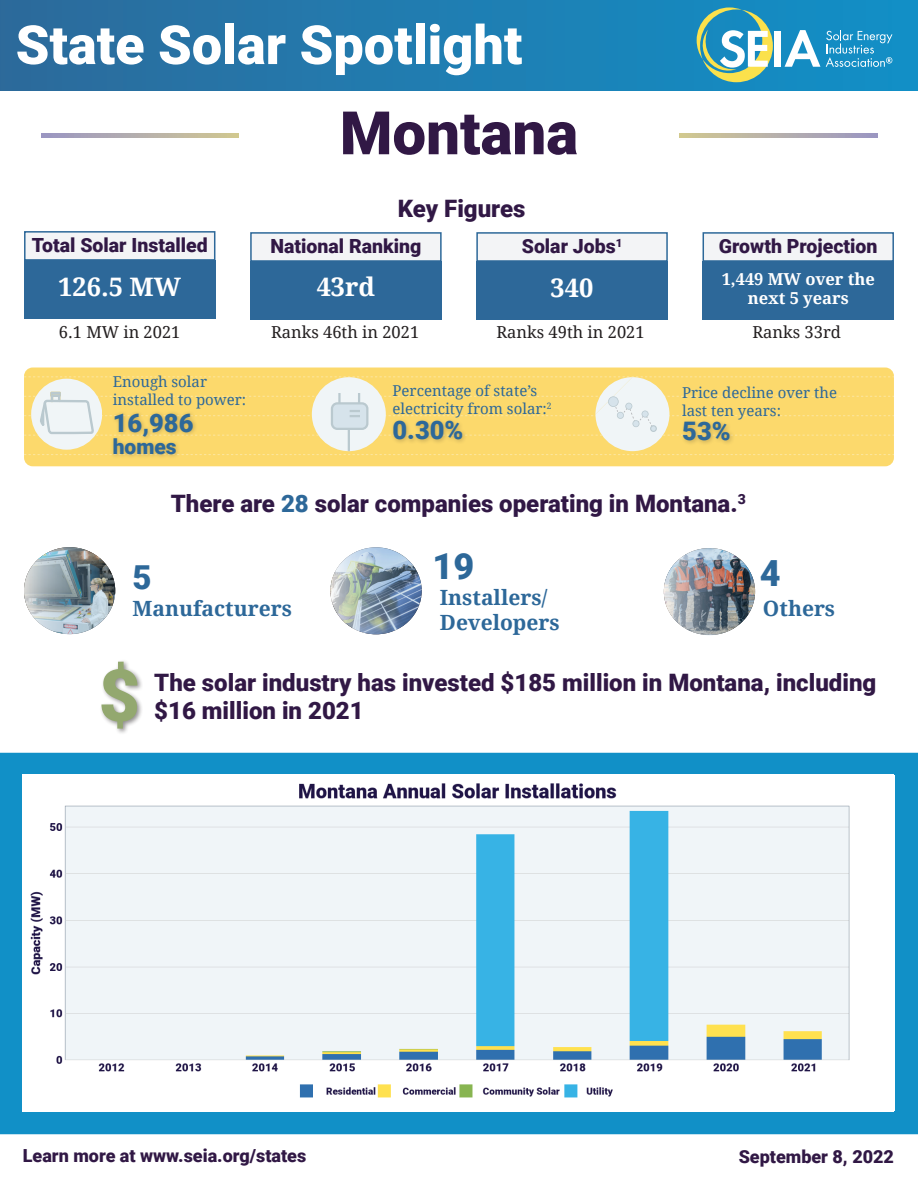
<style>
.page{position:relative;width:918px;height:1188px;background:#fff}
.page>*{position:absolute;margin:0;border:0;box-sizing:border-box;transform-origin:0 0}
.t1{font:900 72px "Roboto";color:#93a86f}
.t2{font:900 60px "Roboto";color:#311845}
.t3{font:900 54px "Roboto";color:#fff}
.t4{font:900 36px "Roboto";color:#2d6899}
.t5{font:900 33px "Roboto";color:#2d6899}
.t6{font:700 25.5px "Droid Serif";color:#fff}
.t7{font:900 25.5px "Roboto";color:#2d6899}
.t8{font:900 24px/28.8px "Roboto";color:#311845}
.t9{font:700 21px/25.2px "Droid Serif";color:#2d6899}
.t10{font:900 21px "Roboto";color:#2d6899}
.t11{font:900 19.5px "Roboto";color:#311845}
.t12{font:900 18px "Roboto";color:#311845}
.t13{font:16.5px "Droid Serif";color:#231f20}
.t14{font:700 16.5px/19.8px "Droid Serif";color:#fff;text-align:center}
.t15{font:15px/18px "Droid Serif";color:#2d6899}
.s1{color:#2d6899}
</style>
<div class="page">
<img style="left:664px;top:548px;width:91px;height:87px">
<img style="left:333px;top:547px;width:89px;height:87px">
<img style="left:24px;top:547px;width:91px;height:87px">
<div style="left:0;top:753px;width:918px;height:381px;background:#1190c7"></div>
<div style="left:0;top:0;width:918px;height:91px;background:linear-gradient(to right,#2d6a9b,#1191c8)"></div>
<svg style="left:41px;top:134px;width:198px;height:4px"></svg>
<svg style="left:679px;top:134px;width:198px;height:4px"></svg>
<div style="left:24px;top:260px;width:191px;height:58px;background:#2d6899"></div>
<div style="left:24px;top:231px;width:191px;height:30px;background:#f3f4f6;border:2px solid #2d6899"></div>
<div style="left:250px;top:261px;width:192px;height:59px;background:#2d6899"></div>
<div style="left:250px;top:232px;width:192px;height:30px;background:#f3f4f6;border:2px solid #2d6899"></div>
<div style="left:476px;top:261px;width:192px;height:59px;background:#2d6899"></div>
<div style="left:476px;top:232px;width:192px;height:30px;background:#f3f4f6;border:2px solid #2d6899"></div>
<div style="left:703px;top:261px;width:191px;height:59px;background:#2d6899"></div>
<div style="left:703px;top:232px;width:191px;height:30px;background:#f3f4f6;border:2px solid #2d6899"></div>
<div style="left:24px;top:368px;width:870px;height:98px;background:#fcd96c;border-radius:9px"></div>
<svg style="left:24px;top:376px;width:870px;height:79px"></svg>
<div style="left:99px;top:659px;width:45px;height:77px;background:#231f20;opacity:.5"></div>
<svg style="left:697px;top:7px;width:76px;height:75px;background:#72b1ae"></svg>
<div style="left:774px;top:31px;width:7px;height:36px;background:#fff"></div>
<svg style="left:785px;top:30px;width:35px;height:37px"></svg>
<svg style="left:826px;top:30px;width:66px;height:37px;background:#3ea1ce"></svg>
<img style="left:24px;top:547px;width:91px;height:87px;border-radius:50%">
<img style="left:330px;top:547px;width:92px;height:87px;border-radius:50%">
<img style="left:664px;top:548px;width:91px;height:87px;border-radius:50%">
<img style="left:23px;top:775px;width:871px;height:335px">
<div style="left:390px;top:418px;width:78px;height:27px;background:#231f20;opacity:.25"></div>
<div style="left:680px;top:419px;width:55px;height:27px;background:#231f20;opacity:.25"></div>
<div style="left:112px;top:410px;width:86px;height:32px;background:#231f20;opacity:.25"></div>
<div style="left:110px;top:435px;width:72px;height:25px;background:#231f20;opacity:.25"></div>
<h3 class="t3" style="left:16px;top:7px;width:508px">State Solar Spotlight</h3>
<h2 class="t2" style="left:340px;top:91px;width:240px">Montana</h2>
<p class="t8" style="left:398px;top:193px;width:129px">Key Figures</p>
<p class="t11" style="left:32px;top:232px;width:177px">Total Solar Installed</p>
<p class="t11" style="left:270px;top:233px;width:152px">National Ranking</p>
<p class="t11" style="left:522px;top:233px;width:102px">Solar Jobs<sup>1</sup></p>
<p class="t11" style="left:719px;top:233px;width:160px">Growth Projection</p>
<p class="t6" style="left:58px;top:272px;width:124px">126.5 MW</p>
<p class="t6" style="left:317px;top:272px;width:60px">43rd</p>
<p class="t6" style="left:551px;top:273px;width:44px">340</p>
<p class="t14" style="left:722px;top:269px;width:155px">1,449 MW over the next 5 years</p>
<p class="t13" style="left:59px;top:323px;width:123px">6.1 MW in 2021</p>
<p class="t13" style="left:271px;top:323px;width:150px">Ranks 46th in 2021</p>
<p class="t13" style="left:496px;top:323px;width:150px">Ranks 49th in 2021</p>
<p class="t13" style="left:752px;top:323px;width:90px">Ranks 33rd</p>
<p class="t15" style="left:113px;top:373px;width:135px">Enough solar installed to power:</p>
<p class="t15" style="left:393px;top:382px;width:161px">Percentage of state’s electricity from solar:<sup>2</sup></p>
<p class="t15" style="left:682px;top:384px;width:157px">Price decline over the last ten years:</p>
<p class="t7" style="left:113px;top:405px;width:82px">16,986</p>
<p class="t10" style="left:113px;top:432px;width:65px">homes</p>
<p class="t7" style="left:393px;top:412px;width:72px">0.30%</p>
<p class="t7" style="left:682px;top:413px;width:50px">53%</p>
<p class="t8" style="left:171px;top:488px;width:577px">There are <span class="s1">28</span> solar companies operating in Montana.<sup>3</sup></p>
<h3 class="t4" style="left:433px;top:541px;width:43px">19</h3>
<h3 class="t4" style="left:760px;top:548px;width:22px">4</h3>
<h3 class="t5" style="left:132px;top:554px;width:21px">5</h3>
<p class="t9" style="left:132px;top:597px;width:161px">Manufacturers</p>
<p class="t9" style="left:440px;top:585px;width:121px">Installers/<br>Developers</p>
<p class="t9" style="left:763px;top:597px;width:74px">Others</p>
<h1 class="t1" style="left:99px;top:645px;width:43px">$</h1>
<p class="t8" style="left:154px;top:667px;width:724px">The solar industry has invested $185 million in Montana, including $16 million in 2021</p>
<p class="t12" style="left:23px;top:1142px;width:285px">Learn more at www.seia.org/states</p>
<p class="t12" style="left:739px;top:1144px;width:157px">September 8, 2022</p>
</div>
